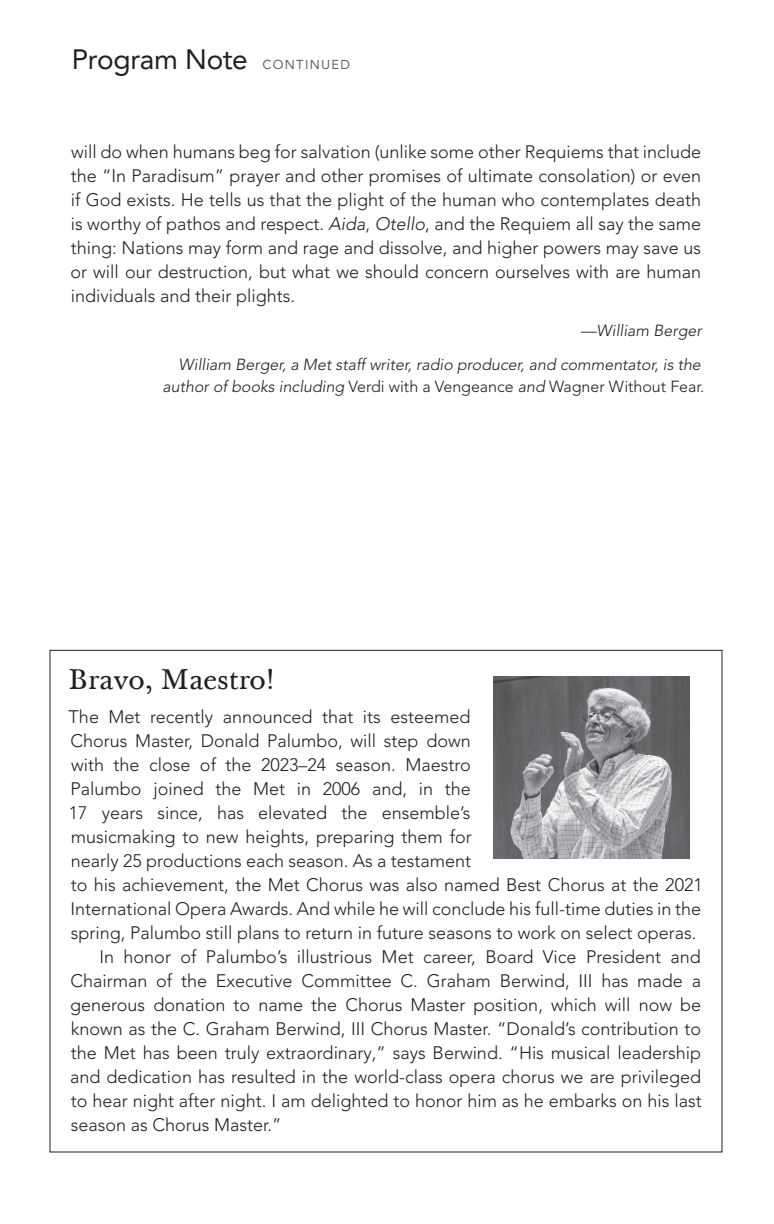
<style>
.page{position:relative;width:774px;height:1224px;background:#fff}
.page>*{position:absolute;margin:0;border:0;box-sizing:border-box;transform-origin:0 0}
.t1{font:28px "Avenir LT Pro";letter-spacing:-.01em;color:#231f20}
.t2{font:28px "Baskerville Ten";color:#231f20}
.t3{font:300 18px/24px "Avenir LT Pro";color:#231f20;text-align:justify}
.t4{font:italic 300 16px/34px "Avenir LT Pro";color:#231f20;text-align:right}
.t5{font:300 16px "Avenir LT Pro";color:#231f20}
.s1{font-size:13px;color:#636366}
.s2{font-style:italic}
</style>
<div class="page">
<img style="left:494px;top:676px;width:196px;height:183px">
<h1 class="t1" style="left:72px;top:42px;width:280px">Program Note <span class="s1">CONTINUED</span></h1>
<p class="t3" style="left:70px;top:139px;width:632px">will do when humans beg for salvation (unlike some other Requiems that include the “In Paradisum” prayer and other promises of ultimate consolation) or even if God exists. He tells us that the plight of the human who contemplates death is worthy of pathos and respect. <span class="s2">Aida</span>, <span class="s2">Otello</span>, and the Requiem all say the same thing: Nations may form and rage and dissolve, and higher powers may save us or will our destruction, but what we should concern ourselves with are human individuals and their plights.</p>
<p class="t4" style="left:178px;top:313px;width:525px">—William Berger<br>William Berger, a Met staff writer, radio producer, and commentator, is the</p>
<p class="t5" style="left:163px;top:377px;width:543px"><span class="s2">author of books including</span> Verdi with a Vengeance <span class="s2">and</span> Wagner Without Fear.</p>
<h1 class="t2" style="left:68px;top:663px;width:208px">Bravo, Maestro!</h1>
<p class="t3" style="left:69px;top:705px;width:403px">The Met recently announced that its esteemed</p>
<p class="t3" style="left:70px;top:729px;width:402px">Chorus Master, Donald Palumbo, will step down</p>
<p class="t3" style="left:71px;top:753px;width:401px">with the close of the 2023–24 season. Maestro</p>
<p class="t3" style="left:71px;top:777px;width:402px">Palumbo joined the Met in 2006 and, in the</p>
<p class="t3" style="left:69px;top:801px;width:403px">17 years since, has elevated the ensemble’s</p>
<p class="t3" style="left:71px;top:825px;width:403px">musicmaking to new heights, preparing them for</p>
<p class="t3" style="left:71px;top:849px;width:402px">nearly 25 productions each season. As a testament</p>
<p class="t3" style="left:71px;top:873px;width:634px">to his achievement, the Met Chorus was also named Best Chorus at the 2021</p>
<p class="t3" style="left:71px;top:897px;width:632px">International Opera Awards. And while he will conclude his full-time duties in the</p>
<p class="t3" style="left:71px;top:921px;width:627px">spring, Palumbo still plans to return in future seasons to work on select operas.</p>
<p class="t3" style="left:99px;top:945px;width:603px">In honor of Palumbo’s illustrious Met career, Board Vice President and</p>
<p class="t3" style="left:70px;top:969px;width:632px">Chairman of the Executive Committee C. Graham Berwind, III has made a</p>
<p class="t3" style="left:70px;top:993px;width:632px">generous donation to name the Chorus Master position, which will now be</p>
<p class="t3" style="left:71px;top:1017px;width:632px">known as the C. Graham Berwind, III Chorus Master. “Donald’s contribution to</p>
<p class="t3" style="left:71px;top:1041px;width:632px">the Met has been truly extraordinary,” says Berwind. “His musical leadership</p>
<p class="t3" style="left:70px;top:1065px;width:632px">and dedication has resulted in the world-class opera chorus we are privileged</p>
<p class="t3" style="left:71px;top:1089px;width:633px">to hear night after night. I am delighted to honor him as he embarks on his last</p>
<p class="t3" style="left:71px;top:1113px;width:212px">season as Chorus Master.”</p>
</div>
